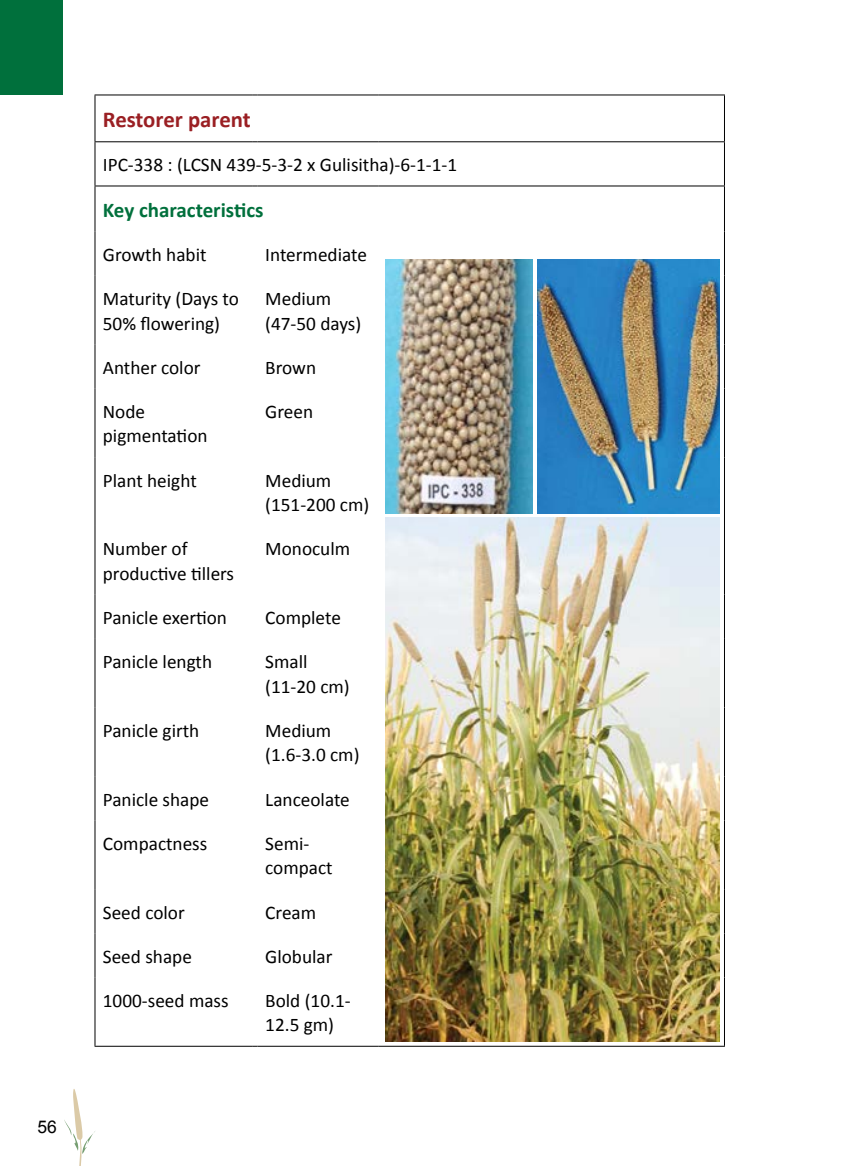
<style>
.page{position:relative;width:851px;height:1166px;background:#fff}
.page>*{position:absolute;margin:0;border:0;box-sizing:border-box;transform-origin:0 0}
.t1{font:700 22.75px "Calibri";letter-spacing:-.005em;color:#9a1f23}
.t2{font:700 21px "Calibri";color:#00703c}
.t3{font:19.25px/24.5px "Calibri";color:#000}
.t4{font:17.5px "Arial";color:#000}
</style>
<div class="page">
<div style="left:0;top:0;width:63px;height:94px;background:#00703c"></div>
<svg style="left:64px;top:1089px;width:31px;height:77px"></svg>
<hr style="left:94px;top:94px;width:158px;height:1px;background:#000">
<hr style="left:94px;top:95px;width:1px;height:46px;background:#000">
<hr style="left:257px;top:94px;width:121px;height:1px;background:#000">
<hr style="left:378px;top:94px;width:346px;height:1px;background:#000">
<hr style="left:724px;top:95px;width:1px;height:46px;background:#000">
<hr style="left:94px;top:141px;width:158px;height:1px;background:#000">
<hr style="left:94px;top:142px;width:1px;height:43px;background:#000">
<hr style="left:257px;top:141px;width:121px;height:1px;background:#000">
<hr style="left:378px;top:141px;width:346px;height:1px;background:#000">
<hr style="left:724px;top:142px;width:1px;height:43px;background:#000">
<hr style="left:94px;top:186px;width:1px;height:45px;background:#000">
<hr style="left:724px;top:186px;width:1px;height:45px;background:#000">
<hr style="left:94px;top:185px;width:158px;height:1px;background:#000">
<hr style="left:257px;top:185px;width:121px;height:1px;background:#000">
<hr style="left:378px;top:185px;width:346px;height:1px;background:#000">
<hr style="left:94px;top:231px;width:1px;height:45px;background:#000">
<hr style="left:724px;top:231px;width:1px;height:45px;background:#000">
<hr style="left:94px;top:276px;width:1px;height:68px;background:#000">
<hr style="left:724px;top:276px;width:1px;height:68px;background:#000">
<hr style="left:94px;top:344px;width:1px;height:44px;background:#000">
<hr style="left:724px;top:344px;width:1px;height:44px;background:#000">
<hr style="left:94px;top:388px;width:1px;height:69px;background:#000">
<hr style="left:724px;top:388px;width:1px;height:69px;background:#000">
<hr style="left:94px;top:457px;width:1px;height:69px;background:#000">
<hr style="left:724px;top:457px;width:1px;height:69px;background:#000">
<hr style="left:94px;top:526px;width:1px;height:68px;background:#000">
<hr style="left:724px;top:526px;width:1px;height:68px;background:#000">
<hr style="left:94px;top:594px;width:1px;height:45px;background:#000">
<hr style="left:724px;top:594px;width:1px;height:45px;background:#000">
<hr style="left:94px;top:639px;width:1px;height:68px;background:#000">
<hr style="left:724px;top:639px;width:1px;height:68px;background:#000">
<hr style="left:94px;top:707px;width:1px;height:69px;background:#000">
<hr style="left:724px;top:707px;width:1px;height:69px;background:#000">
<hr style="left:94px;top:776px;width:1px;height:44px;background:#000">
<hr style="left:724px;top:776px;width:1px;height:44px;background:#000">
<hr style="left:94px;top:820px;width:1px;height:69px;background:#000">
<hr style="left:724px;top:820px;width:1px;height:69px;background:#000">
<hr style="left:94px;top:889px;width:1px;height:44px;background:#000">
<hr style="left:724px;top:889px;width:1px;height:44px;background:#000">
<hr style="left:94px;top:933px;width:1px;height:44px;background:#000">
<hr style="left:724px;top:933px;width:1px;height:44px;background:#000">
<hr style="left:94px;top:977px;width:1px;height:68px;background:#000">
<hr style="left:94px;top:1045px;width:158px;height:1px;background:#000">
<hr style="left:257px;top:1045px;width:121px;height:1px;background:#000">
<hr style="left:378px;top:1045px;width:346px;height:1px;background:#000">
<hr style="left:724px;top:977px;width:1px;height:68px;background:#000">
<img style="left:537px;top:259px;width:182px;height:254px">
<img style="left:386px;top:517px;width:333px;height:524px">
<img style="left:386px;top:259px;width:146px;height:254px">
<p class="t4" style="left:38px;top:1114px;width:21px">56</p>
<p class="t1" style="left:103px;top:105px;width:149px">Restorer parent</p>
<p class="t3" style="left:103px;top:152px;width:356px">IPC-338 : (LCSN 439-5-3-2 x Gulisitha)-6-1-1-1</p>
<p class="t2" style="left:103px;top:196px;width:162px">Key characteristics</p>
<p class="t3" style="left:103px;top:242px;width:105px">Growth habit</p>
<p class="t3" style="left:265px;top:242px;width:103px">Intermediate</p>
<p class="t3" style="left:103px;top:286px;width:138px">Maturity (Days to<br>50% flowering)</p>
<p class="t3" style="left:265px;top:286px;width:97px">Medium (47-50 days)</p>
<p class="t3" style="left:103px;top:355px;width:99px">Anther color</p>
<p class="t3" style="left:265px;top:355px;width:52px">Brown</p>
<p class="t3" style="left:103px;top:399px;width:106px">Node pigmentation</p>
<p class="t3" style="left:265px;top:399px;width:49px">Green</p>
<p class="t3" style="left:103px;top:468px;width:95px">Plant height</p>
<p class="t3" style="left:265px;top:468px;width:105px">Medium (151-200 cm)</p>
<p class="t3" style="left:103px;top:537px;width:133px">Number of productive tillers</p>
<p class="t3" style="left:265px;top:537px;width:86px">Monoculm</p>
<p class="t3" style="left:103px;top:605px;width:126px">Panicle exertion</p>
<p class="t3" style="left:265px;top:605px;width:77px">Complete</p>
<p class="t3" style="left:103px;top:649px;width:111px">Panicle length</p>
<p class="t3" style="left:265px;top:649px;width:86px">Small (11-20 cm)</p>
<p class="t3" style="left:103px;top:718px;width:98px">Panicle girth</p>
<p class="t3" style="left:265px;top:718px;width:96px">Medium (1.6-3.0 cm)</p>
<p class="t3" style="left:103px;top:787px;width:108px">Panicle shape</p>
<p class="t3" style="left:265px;top:787px;width:86px">Lanceolate</p>
<p class="t3" style="left:103px;top:831px;width:106px">Compactness</p>
<p class="t3" style="left:265px;top:831px;width:69px">Semi&shy;compact</p>
<p class="t3" style="left:103px;top:900px;width:83px">Seed color</p>
<p class="t3" style="left:265px;top:900px;width:52px">Cream</p>
<p class="t3" style="left:103px;top:944px;width:91px">Seed shape</p>
<p class="t3" style="left:265px;top:944px;width:69px">Globular</p>
<p class="t3" style="left:103px;top:988px;width:127px">1000-seed mass</p>
<p class="t3" style="left:265px;top:988px;width:87px">Bold (10.1-<br>12.5 gm)</p>
</div>
